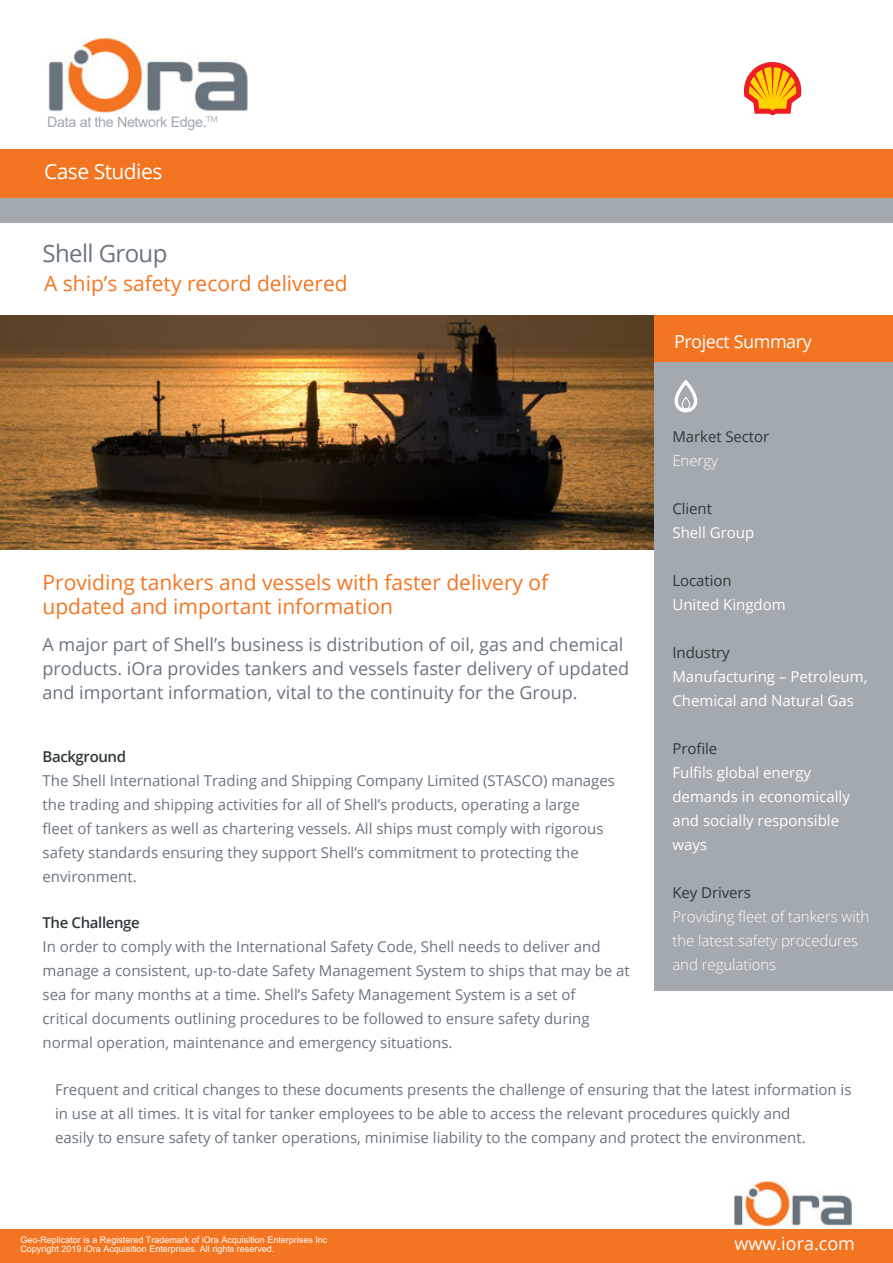
<style>
.page{position:relative;width:893px;height:1263px;background:#fff}
.page>*{position:absolute;margin:0;border:0;box-sizing:border-box;transform-origin:0 0}
.t1{font:24px "Open Sans";letter-spacing:-.025em;color:#6a747d}
.t2{font:21px/24px "Open Sans";color:#f37521}
.t3{font:21px "Open Sans";letter-spacing:-.025em;color:#fff}
.t4{font:18px/24px "Open Sans";color:#6a747d}
.t5{font:18px "Open Sans";letter-spacing:-.025em;color:#fff}
.t6{font:18px "Open Sans";color:#fff}
.t7{font:15px/24px "Open Sans";color:#6a747d}
.t8{font:15px/24px "Open Sans";color:#fff}
.t9{font:300 15px/24px "Open Sans";letter-spacing:-.005em;color:#fff}
.t10{font:15px "Open Sans";letter-spacing:-.005em;color:#2e393b}
.t11{font:600 15px "Open Sans";letter-spacing:-.025em;color:#2e393b}
.t12{font:14.4px "Arial";letter-spacing:-.025em;color:#a2a9af}
.t13{font:9px/9px "Arial";color:#fff}
.s1{font-family:"Open Sans"}
</style>
<div class="page">
<img style="left:0;top:315px;width:654px;height:234px">
<div style="left:0;top:186px;width:893px;height:36px;background:#a2a9af"></div>
<div style="left:0;top:149px;width:893px;height:49px;background:#f37521"></div>
<div style="left:654px;top:343px;width:239px;height:648px;background:#a2a9af"></div>
<div style="left:654px;top:315px;width:239px;height:47px;background:#f37521"></div>
<img style="left:48px;top:37px;width:200px;height:77px">
<svg style="left:674px;top:379px;width:24px;height:34px"></svg>
<div style="left:0;top:1230px;width:893px;height:33px;background:#f37521"></div>
<img style="left:733px;top:1181px;width:119px;height:45px">
<svg style="left:743px;top:61px;width:59px;height:55px"></svg>
<p class="t12" style="left:47px;top:112px;width:172px">Data at the Network Edge<span class="s1">.</span><sup>TM</sup></p>
<p class="t3" style="left:44px;top:157px;width:120px">Case Studies</p>
<p class="t1" style="left:43px;top:237px;width:126px">Shell Group</p>
<p class="t2" style="left:44px;top:270px;width:305px">A ship’s safety record delivered</p>
<p class="t5" style="left:674px;top:329px;width:139px">Project Summary</p>
<p class="t10" style="left:672px;top:426px;width:98px">Market Sector</p>
<p class="t9" style="left:672px;top:448px;width:47px">Energy</p>
<p class="t10" style="left:672px;top:498px;width:41px">Client</p>
<p class="t8" style="left:672px;top:520px;width:83px">Shell Group</p>
<p class="t10" style="left:672px;top:570px;width:61px">Location</p>
<p class="t8" style="left:672px;top:592px;width:115px">United Kingdom</p>
<p class="t10" style="left:672px;top:642px;width:59px">Industry</p>
<p class="t8" style="left:672px;top:664px;width:196px">Manufacturing – Petroleum,<br>Chemical and Natural Gas</p>
<p class="t10" style="left:672px;top:738px;width:46px">Profile</p>
<p class="t8" style="left:672px;top:760px;width:179px">Fulfils global energy demands in economically and socially responsible ways</p>
<p class="t10" style="left:672px;top:882px;width:80px">Key Drivers</p>
<p class="t9" style="left:672px;top:904px;width:199px">Providing fleet of tankers with the latest safety procedures and regulations</p>
<p class="t2" style="left:43px;top:570px;width:507px">Providing tankers and vessels with faster delivery of updated and important information</p>
<p class="t4" style="left:43px;top:632px;width:588px">A major part of Shell’s business is distribution of oil, gas and chemical products. iOra provides tankers and vessels faster delivery of updated and important information, vital to the continuity for the Group.</p>
<p class="t11" style="left:43px;top:746px;width:85px">Background</p>
<p class="t7" style="left:43px;top:768px;width:574px">The Shell International Trading and Shipping Company Limited (STASCO) manages the trading and shipping activities for all of Shell’s products, operating a large<br>fleet of tankers as well as chartering vessels. All ships must comply with rigorous safety standards ensuring they support Shell’s commitment to protecting the environment.</p>
<p class="t11" style="left:43px;top:912px;width:99px">The Challenge</p>
<p class="t7" style="left:43px;top:934px;width:589px">In order to comply with the International Safety Code, Shell needs to deliver and manage a consistent, up-to-date Safety Management System to ships that may be at sea for many months at a time. Shell’s Safety Management System is a set of<br>critical documents outlining procedures to be followed to ensure safety during normal operation, maintenance and emergency situations.</p>
<p class="t7" style="left:55px;top:1077px;width:798px">Frequent and critical changes to these documents presents the challenge of ensuring that the latest information is in use at all times. It is vital for tanker employees to be able to access the relevant procedures quickly and</p>
<p class="t7" style="left:55px;top:1125px;width:752px">easily to ensure safety of tanker operations, minimise liability to the company and protect the environment.</p>
<p class="t13" style="left:20px;top:1236px;width:309px">Geo-Replicator is a Registered Trademark of iOra Acquisition Enterprises Inc<br>Copyright 2019 iOra Acquisition Enterprises. All rights reserved.</p>
<p class="t6" style="left:734px;top:1231px;width:122px">www.iora.com</p>
</div>
